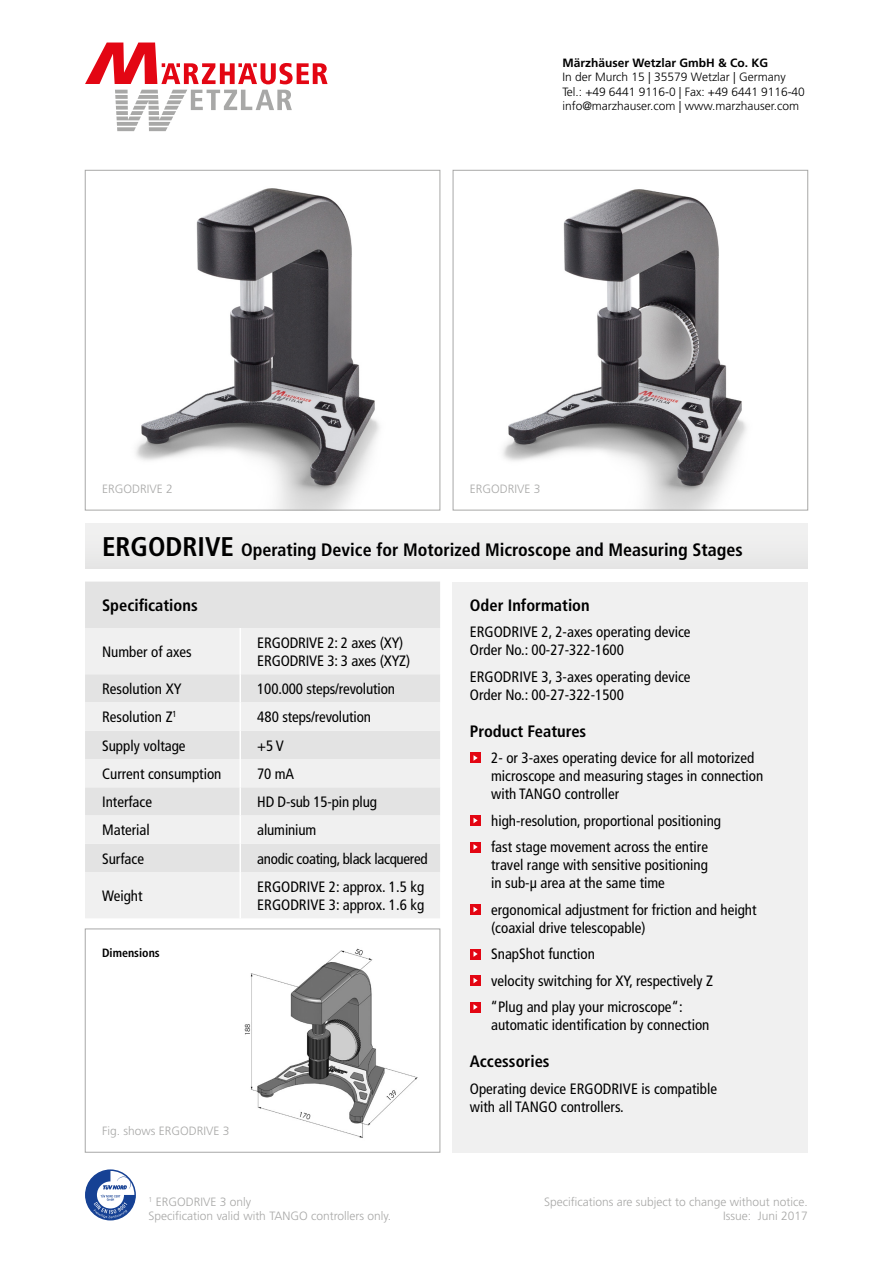
<style>
.page{position:relative;width:893px;height:1263px;background:#fff}
.page>*{position:absolute;margin:0;border:0;box-sizing:border-box;transform-origin:0 0}
.t1{font:700 condensed 18px "Frutiger LT Std";color:#000}
.t2{font:700 condensed 16.5px "Frutiger LT Std";color:#000}
.t3{font:condensed 15px/18px "Frutiger LT Std";color:#000}
.t4{font:condensed 15px "Frutiger LT Std";letter-spacing:-.02em;color:#000}
.t5{font:300 12px/14.4px "Frutiger LT Std";color:#a8a8a7;text-align:right}
.t6{font:300 12px/14.4px "Frutiger LT Std";color:#000}
.t7{font:700 12px "Frutiger LT Std";color:#000}
.t8{font:700 condensed 12px "Frutiger LT Std";color:#000}
.s1{font-size:27px}
</style>
<div class="page">
<div style="left:85px;top:523px;width:723px;height:46px;background:#ededed"></div>
<svg style="left:86px;top:1170px;width:49px;height:50px"></svg>
<svg style="left:85px;top:43px;width:243px;height:41px"></svg>
<svg style="left:115px;top:90px;width:177px;height:41px"></svg>
<img style="left:244px;top:948px;width:174px;height:190px">
<div style="left:85px;top:929px;width:355px;height:223px;border:1px solid #a8a8a7"></div>
<img style="left:136px;top:188px;width:244px;height:320px">
<div style="left:85px;top:170px;width:355px;height:340px;border:1px solid #a8a8a7"></div>
<img style="left:503px;top:189px;width:244px;height:319px">
<div style="left:453px;top:170px;width:355px;height:340px;border:1px solid #a8a8a7"></div>
<div style="left:453px;top:582px;width:355px;height:570px;background:#f0f0f0"></div>
<div style="left:470px;top:753px;width:10px;height:10px;background:#e30613"></div>
<svg style="left:473px;top:755px;width:5px;height:6px"></svg>
<div style="left:470px;top:815px;width:10px;height:11px;background:#e30613"></div>
<svg style="left:473px;top:818px;width:5px;height:5px"></svg>
<div style="left:470px;top:842px;width:10px;height:10px;background:#e30613"></div>
<svg style="left:473px;top:844px;width:5px;height:6px"></svg>
<div style="left:470px;top:904px;width:10px;height:11px;background:#e30613"></div>
<svg style="left:473px;top:907px;width:5px;height:5px"></svg>
<div style="left:470px;top:949px;width:10px;height:10px;background:#e30613"></div>
<svg style="left:473px;top:951px;width:5px;height:6px"></svg>
<div style="left:470px;top:975px;width:10px;height:11px;background:#e30613"></div>
<svg style="left:473px;top:978px;width:5px;height:5px"></svg>
<div style="left:470px;top:1002px;width:10px;height:10px;background:#e30613"></div>
<svg style="left:473px;top:1004px;width:5px;height:6px"></svg>
<div style="left:85px;top:582px;width:355px;height:46px;background:#e3e3e3"></div>
<svg style="left:85px;top:628px;width:355px;height:290px;fill:#f0f0f0"></svg>
<hr style="left:239px;top:702px;width:2px;height:29px;background:#fff">
<hr style="left:239px;top:731px;width:2px;height:28px;background:#fff">
<hr style="left:239px;top:759px;width:2px;height:28px;background:#fff">
<hr style="left:239px;top:787px;width:2px;height:28px;background:#fff">
<hr style="left:239px;top:815px;width:2px;height:29px;background:#fff">
<hr style="left:239px;top:844px;width:2px;height:28px;background:#fff">
<hr style="left:239px;top:872px;width:2px;height:46px;background:#fff">
<hr style="left:239px;top:628px;width:2px;height:46px;background:#fff">
<hr style="left:239px;top:674px;width:2px;height:28px;background:#fff">
<p class="t7" style="left:562px;top:56px;width:207px">Märzhäuser Wetzlar GmbH &amp; Co. KG</p>
<p class="t6" style="left:562px;top:70px;width:244px">In der Murch 15 | 35579 Wetzlar | Germany<br>Tel.: +49 6441 9116-0 | Fax: +49 6441 9116-40 info@marzhauser.com | www.marzhauser.com</p>
<p class="t5" style="left:102px;top:482px;width:72px">ERGODRIVE 2</p>
<p class="t5" style="left:470px;top:482px;width:72px">ERGODRIVE 3</p>
<p class="t1" style="left:102px;top:539px;width:642px"><span class="s1">ERGODRIVE</span> Operating Device for Motorized Microscope and Measuring Stages</p>
<p class="t2" style="left:102px;top:595px;width:97px">Specifications</p>
<p class="t3" style="left:102px;top:643px;width:91px">Number of axes</p>
<p class="t3" style="left:257px;top:634px;width:155px">ERGODRIVE 2: 2 axes (XY)<br>ERGODRIVE 3: 3 axes (XYZ)</p>
<p class="t3" style="left:102px;top:680px;width:81px">Resolution XY</p>
<p class="t3" style="left:257px;top:680px;width:139px">100.000 steps/revolution</p>
<p class="t3" style="left:102px;top:708px;width:76px">Resolution Z<sup>1</sup></p>
<p class="t3" style="left:257px;top:708px;width:115px">480 steps/revolution</p>
<p class="t3" style="left:102px;top:736px;width:85px">Supply voltage</p>
<p class="t3" style="left:257px;top:736px;width:28px">+5 V</p>
<p class="t3" style="left:102px;top:765px;width:121px">Current consumption</p>
<p class="t3" style="left:257px;top:765px;width:38px">70 mA</p>
<p class="t3" style="left:102px;top:793px;width:52px">Interface</p>
<p class="t3" style="left:257px;top:793px;width:121px">HD D-sub 15-pin plug</p>
<p class="t3" style="left:102px;top:821px;width:49px">Material</p>
<p class="t3" style="left:257px;top:821px;width:61px">aluminium</p>
<p class="t3" style="left:102px;top:849px;width:43px">Surface</p>
<p class="t4" style="left:257px;top:850px;width:172px">anodic coating, black lacquered</p>
<p class="t3" style="left:102px;top:887px;width:42px">Weight</p>
<p class="t3" style="left:257px;top:878px;width:169px">ERGODRIVE 2: approx. 1.5 kg<br>ERGODRIVE 3: approx. 1.6 kg</p>
<p class="t8" style="left:102px;top:946px;width:59px">Dimensions</p>
<p class="t5" style="left:102px;top:1124px;width:129px">Fig. shows ERGODRIVE 3</p>
<p class="t5" style="left:149px;top:1195px;width:244px;text-align:left"><sup>1</sup> ERGODRIVE 3 only<br>Specification valid with TANGO controllers only.</p>
<p class="t2" style="left:470px;top:595px;width:121px">Oder Information</p>
<p class="t3" style="left:470px;top:623px;width:222px">ERGODRIVE 2, 2-axes operating device<br>Order No.: 00-27-322-1600</p>
<p class="t3" style="left:470px;top:668px;width:222px">ERGODRIVE 3, 3-axes operating device<br>Order No.: 00-27-322-1500</p>
<p class="t2" style="left:470px;top:721px;width:118px">Product Features</p>
<p class="t3" style="left:491px;top:749px;width:274px">2- or 3-axes operating device for all motorized microscope and measuring stages in connection with TANGO controller</p>
<p class="t3" style="left:491px;top:807px;width:231px;line-height:26.5px">high-resolution, proportional positioning fast stage movement across the entire</p>
<p class="t3" style="left:491px;top:856px;width:218px">travel range with sensitive positioning in sub-μ area at the same time</p>
<p class="t3" style="left:491px;top:901px;width:267px">ergonomical adjustment for friction and height (coaxial drive telescopable)</p>
<p class="t3" style="left:491px;top:941px;width:224px;line-height:26.5px">SnapShot function<br>velocity switching for XY, respectively Z “Plug and play your microscope“:</p>
<p class="t3" style="left:491px;top:1016px;width:220px">automatic identification by connection</p>
<p class="t2" style="left:470px;top:1052px;width:81px">Accessories</p>
<p class="t3" style="left:470px;top:1079px;width:249px">Operating device ERGODRIVE is compatible with all TANGO controllers.</p>
<p class="t5" style="left:544px;top:1195px;width:265px">Specifications are subject to change without notice.<br>Issue: Juni 2017</p>
</div>
